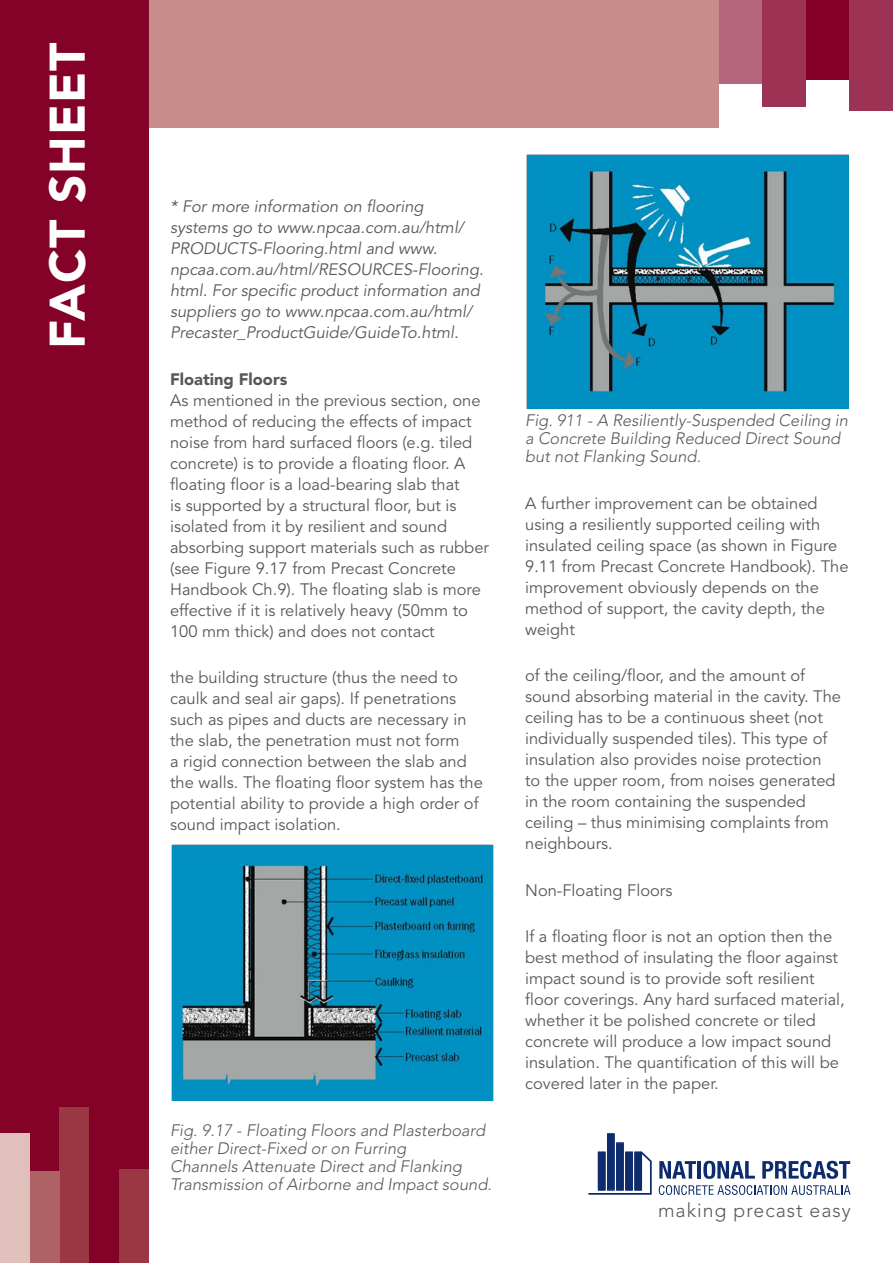
<style>
.page{position:relative;width:893px;height:1263px;background:#fff}
.page>*{position:absolute;margin:0;border:0;box-sizing:border-box;transform-origin:0 0}
.Side_Headline{font:900 49.5px "Avenir LT Std";letter-spacing:.02em;color:#fff}
.t1{font:300 19.5px "Avenir LT Std";letter-spacing:.05em;color:#57585a}
.Quotes{font:16.5px/21px "Avenir LT Std";color:#57585a}
.Quotes-2{font:italic 16.5px/21px "Avenir LT Std";color:#57585a}
.Quotes-3{font:italic 300 16.5px/18px "Avenir LT Std";color:#57585a}
.s1{font-weight:900}
</style>
<div class="page">
<img style="left:171px;top:844px;width:322px;height:256px">
<img style="left:526px;top:154px;width:322px;height:254px">
<svg style="left:588px;top:1133px;width:64px;height:62px"></svg>
<div style="left:635px;top:1153px;width:6px;height:36px;background:#0d2b6d"></div>
<svg style="left:659px;top:1161px;width:37px;height:17px"></svg>
<hr style="left:698px;top:1161px;width:3px;height:17px;background:#0d2b6d">
<svg style="left:703px;top:1161px;width:52px;height:18px"></svg>
<svg style="left:762px;top:1161px;width:88px;height:18px"></svg>
<svg style="left:659px;top:1185px;width:191px;height:10px"></svg>
<div style="left:149px;top:0;width:570px;height:128px;background:#c88d8b"></div>
<div style="left:719px;top:0;width:44px;height:83px;background:#b5667e"></div>
<div style="left:763px;top:0;width:43px;height:106px;background:#9d3354"></div>
<div style="left:806px;top:0;width:43px;height:80px;background:#840029"></div>
<div style="left:849px;top:0;width:44px;height:111px;background:#9d3354"></div>
<div style="left:0;top:0;width:149px;height:1263px;background:#840128"></div>
<div style="left:60px;top:1107px;width:29px;height:156px;background:#993842"></div>
<div style="left:119px;top:1169px;width:30px;height:94px;background:#993842"></div>
<div style="left:30px;top:1171px;width:30px;height:92px;background:#af6263"></div>
<div style="left:0;top:1133px;width:30px;height:130px;background:#e1c0bc"></div>
<p class="Side_Headline" style="left:38px;top:348px;width:307px;rotate:-90deg">FACT SHEET</p>
<p class="Quotes-2" style="left:170px;top:196px;width:315px">* For more information on flooring systems go to www.npcaa.com.au/html/ PRODUCTS-Flooring.html and www. npcaa.com.au/html/RESOURCES-Flooring. html. For specific product information and suppliers go to www.npcaa.com.au/html/ Precaster_ProductGuide/GuideTo.html.</p>
<p class="Quotes" style="left:170px;top:369px;width:320px"><span class="s1">Floating Floors<br></span>As mentioned in the previous section, one method of reducing the effects of impact noise from hard surfaced floors (e.g. tiled concrete) is to provide a floating floor. A floating floor is a load-bearing slab that<br>is supported by a structural floor, but is isolated from it by resilient and sound absorbing support materials such as rubber (see Figure 9.17 from Precast Concrete Handbook Ch.9). The floating slab is more effective if it is relatively heavy (50mm to 100 mm thick) and does not contact</p>
<p class="Quotes" style="left:170px;top:667px;width:314px">the building structure (thus the need to caulk and seal air gaps). If penetrations such as pipes and ducts are necessary in the slab, the penetration must not form<br>a rigid connection between the slab and the walls. The floating floor system has the potential ability to provide a high order of sound impact isolation.</p>
<p class="Quotes-3" style="left:170px;top:1122px;width:323px">Fig. 9.17 - Floating Floors and Plasterboard either Direct-Fixed or on Furring<br>Channels Attenuate Direct and Flanking Transmission of Airborne and Impact sound.</p>
<p class="Quotes-3" style="left:525px;top:412px;width:324px">Fig. 911 - A Resiliently-Suspended Ceiling in a Concrete Building Reduced Direct Sound but not Flanking Sound.</p>
<p class="Quotes" style="left:525px;top:493px;width:325px">A further improvement can be obtained using a resiliently supported ceiling with insulated ceiling space (as shown in Figure 9.11 from Precast Concrete Handbook). The improvement obviously depends on the method of support, the cavity depth, the weight</p>
<p class="Quotes" style="left:525px;top:665px;width:317px">of the ceiling/floor, and the amount of sound absorbing material in the cavity. The ceiling has to be a continuous sheet (not individually suspended tiles). This type of insulation also provides noise protection<br>to the upper room, from noises generated in the room containing the suspended ceiling – thus minimising complaints from neighbours.</p>
<p class="Quotes" style="left:525px;top:880px;width:149px">Non-Floating Floors</p>
<p class="Quotes" style="left:525px;top:927px;width:321px">If a floating floor is not an option then the best method of insulating the floor against impact sound is to provide soft resilient floor coverings. Any hard surfaced material, whether it be polished concrete or tiled concrete will produce a low impact sound insulation. The quantification of this will be covered later in the paper.</p>
<p class="t1" style="left:658px;top:1198px;width:194px">making precast easy</p>
</div>
